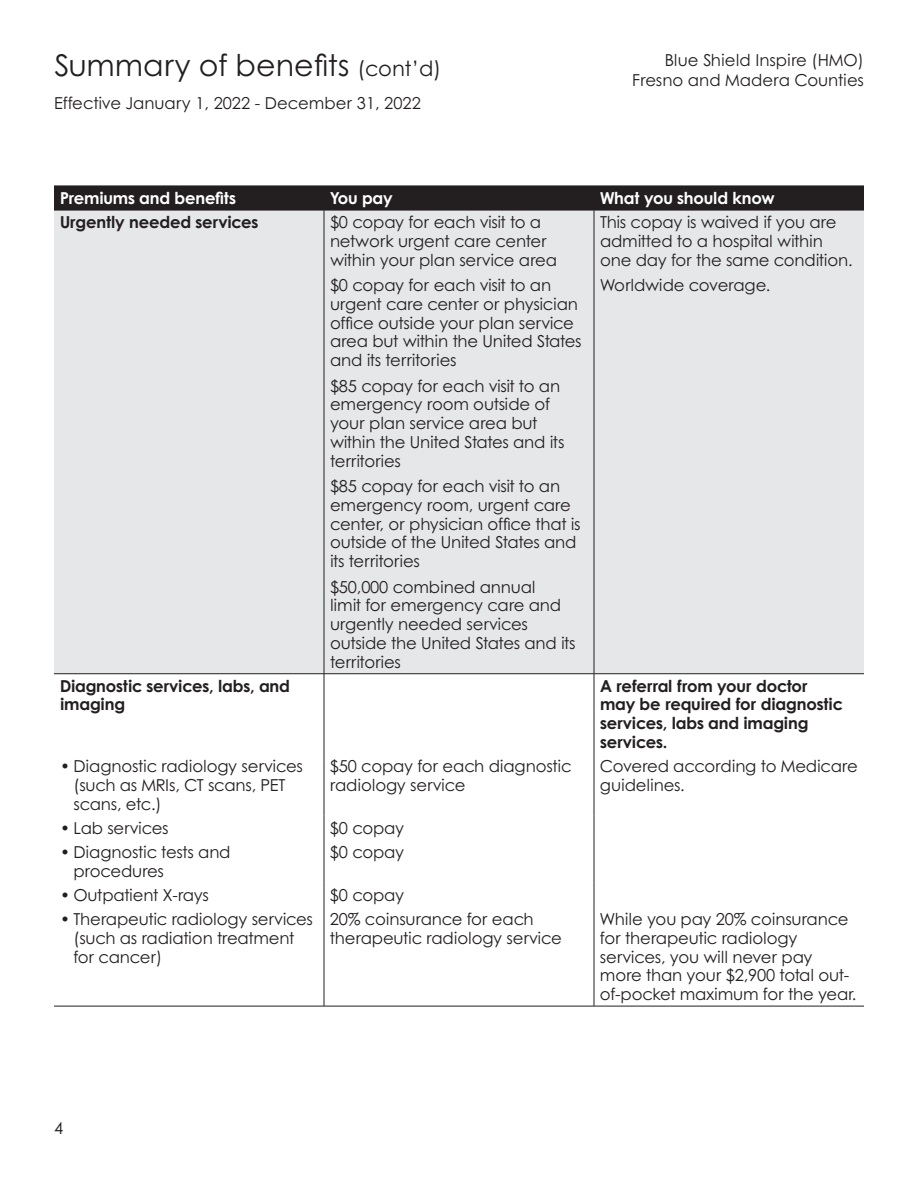
<style>
.page{position:relative;width:918px;height:1188px;background:#fff}
.page>*{position:absolute;margin:0;border:0;box-sizing:border-box;transform-origin:0 0}
.t1{font:30px "Century Gothic B";color:#231f20}
.t2{font:16.5px/18.8px "Century Gothic B";letter-spacing:-.01em;color:#231f20}
.t3{font:700 16.5px/18.8px "Century Gothic B";letter-spacing:-.01em;color:#231f20}
.t4{font:700 16.5px "Century Gothic B";letter-spacing:-.01em;color:#fff}
.s1{font-size:21px}
</style>
<div class="page">
<div style="left:54px;top:211px;width:810px;height:462px;background:#e6e7e9"></div>
<div style="left:54px;top:186px;width:810px;height:24px;background:#231f20"></div>
<hr style="left:54px;top:210px;width:270px;height:1px;background:#231f20">
<hr style="left:324px;top:210px;width:270px;height:1px;background:#231f20">
<hr style="left:324px;top:210px;width:1px;height:464px;background:#231f20">
<hr style="left:594px;top:210px;width:270px;height:1px;background:#231f20">
<hr style="left:594px;top:210px;width:1px;height:464px;background:#231f20">
<hr style="left:54px;top:673px;width:270px;height:1px;background:#231f20">
<hr style="left:324px;top:673px;width:270px;height:1px;background:#231f20">
<hr style="left:324px;top:674px;width:1px;height:80px;background:#231f20">
<hr style="left:594px;top:673px;width:270px;height:1px;background:#231f20">
<hr style="left:594px;top:674px;width:1px;height:80px;background:#231f20">
<hr style="left:324px;top:907px;width:1px;height:99px;background:#231f20">
<hr style="left:594px;top:907px;width:1px;height:99px;background:#231f20">
<hr style="left:54px;top:1006px;width:270px;height:1px;background:#231f20">
<hr style="left:324px;top:1006px;width:270px;height:1px;background:#231f20">
<hr style="left:594px;top:1006px;width:270px;height:1px;background:#231f20">
<hr style="left:324px;top:754px;width:1px;height:62px;background:#231f20">
<hr style="left:594px;top:754px;width:1px;height:62px;background:#231f20">
<svg style="left:324px;top:816px;width:1px;height:24px"></svg>
<svg style="left:594px;top:816px;width:1px;height:24px"></svg>
<hr style="left:324px;top:840px;width:1px;height:43px;background:#231f20">
<hr style="left:594px;top:840px;width:1px;height:43px;background:#231f20">
<svg style="left:324px;top:883px;width:1px;height:24px"></svg>
<svg style="left:594px;top:883px;width:1px;height:24px"></svg>
<h1 class="t1" style="left:54px;top:47px;width:389px">Summary of benefits <span class="s1">(cont’d)</span></h1>
<p class="t2" style="left:54px;top:93px;width:368px">Effective January 1, 2022 - December 31, 2022</p>
<p class="t2" style="left:632px;top:50px;width:233px;line-height:19.8px;text-align:right">Blue Shield Inspire (HMO)<br>Fresno and Madera Counties</p>
<p class="t4" style="left:60px;top:188px;width:177px">Premiums and benefits</p>
<p class="t4" style="left:330px;top:188px;width:64px">You pay</p>
<p class="t4" style="left:600px;top:188px;width:176px">What you should know</p>
<p class="t3" style="left:60px;top:213px;width:200px">Urgently needed services</p>
<p class="t2" style="left:330px;top:213px;width:229px">$0 copay for each visit to a network urgent care center within your plan service area</p>
<p class="t2" style="left:330px;top:276px;width:253px">$0 copay for each visit to an urgent care center or physician office outside your plan service area but within the United States and its territories</p>
<p class="t2" style="left:330px;top:376px;width:236px">$85 copay for each visit to an emergency room outside of your plan service area but within the United States and its territories</p>
<p class="t2" style="left:330px;top:477px;width:252px">$85 copay for each visit to an emergency room, urgent care center, or physician office that is outside of the United States and its territories</p>
<p class="t2" style="left:330px;top:577px;width:247px">$50,000 combined annual<br>limit for emergency care and urgently needed services outside the United States and its territories</p>
<p class="t2" style="left:600px;top:213px;width:254px">This copay is waived if you are admitted to a hospital within one day for the same condition.</p>
<p class="t2" style="left:600px;top:276px;width:172px">Worldwide coverage.</p>
<p class="t3" style="left:60px;top:676px;width:231px">Diagnostic services, labs, and imaging</p>
<p class="t3" style="left:600px;top:676px;width:244px">A referral from your doctor may be required for diagnostic services, labs and imaging services.</p>
<p class="t2" style="left:73px;top:757px;width:231px;text-indent:-13px">• Diagnostic radiology services (such as MRIs, CT scans, PET scans, etc.)</p>
<p class="t2" style="left:330px;top:757px;width:243px">$50 copay for each diagnostic radiology service</p>
<p class="t2" style="left:600px;top:757px;width:259px">Covered according to Medicare guidelines.</p>
<p class="t2" style="left:60px;top:818px;width:110px">• Lab services</p>
<p class="t2" style="left:330px;top:818px;width:76px">$0 copay</p>
<p class="t2" style="left:73px;top:842px;width:159px;text-indent:-13px">• Diagnostic tests and procedures</p>
<p class="t2" style="left:330px;top:842px;width:76px">$0 copay</p>
<p class="t2" style="left:60px;top:885px;width:150px">• Outpatient X-rays</p>
<p class="t2" style="left:330px;top:885px;width:76px">$0 copay</p>
<p class="t2" style="left:73px;top:910px;width:241px;text-indent:-13px">• Therapeutic radiology services (such as radiation treatment for cancer)</p>
<p class="t2" style="left:330px;top:910px;width:233px">20% coinsurance for each therapeutic radiology service</p>
<p class="t2" style="left:600px;top:910px;width:258px">While you pay 20% coinsurance for therapeutic radiology services, you will never pay more than your $2,900 total out&shy;of-pocket maximum for the year.</p>
<p class="t2" style="left:54px;top:1118px;width:11px">4</p>
</div>
